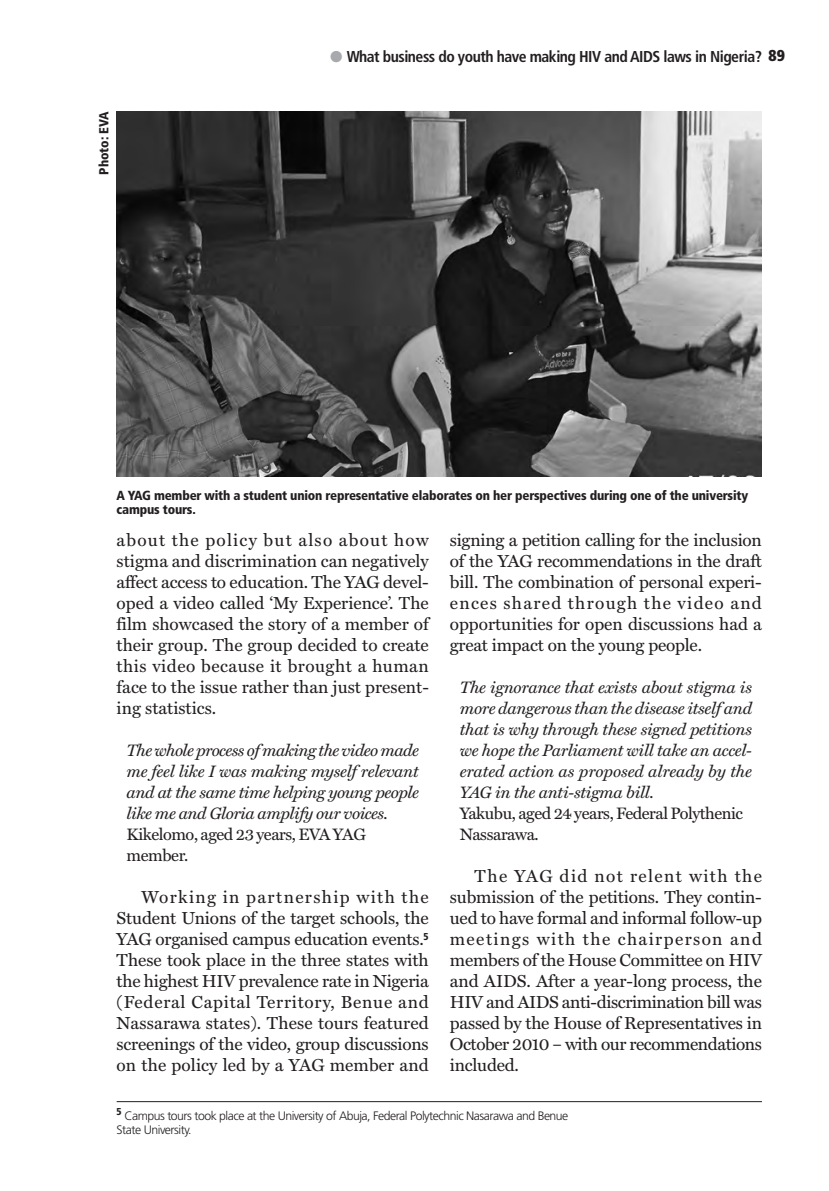
<style>
.page{position:relative;width:829px;height:1191px;background:#fff}
.page>*{position:absolute;margin:0;border:0;box-sizing:border-box;transform-origin:0 0}
.t1{font:17.5px/21px "Miller Text";letter-spacing:-.01em;color:#231f20;text-align:justify}
.t2{font:italic 16.62px/21px "Miller Text";letter-spacing:-.025em;color:#231f20;text-align:justify}
.t3{font:16.62px/21px "Miller Text";letter-spacing:-.025em;color:#231f20}
.t4{font:700 condensed 15.75px "Frutiger";letter-spacing:-.03em;color:#231f20}
.t5{font:900 condensed 13.12px/14px "Frutiger";letter-spacing:-.015em;color:#231f20}
.t6{font:300 12.25px/14px "Frutiger";letter-spacing:-.04em;color:#231f20}
.s1{color:#a8a9ad}
.s2{font-weight:900}
</style>
<div class="page">
<hr style="left:117px;top:1101px;width:644px;height:1px;background:#231f20">
<img style="left:117px;top:112px;width:644px;height:364px">
<p class="t5" style="left:98px;top:175px;width:65px;rotate:-90deg">Photo: EVA</p>
<p class="t4" style="left:330px;top:50px;width:456px"><span class="s1">●</span> What business do youth have making HIV and AIDS laws in Nigeria? <span class="s2">89</span></p>
<p class="t5" style="left:117px;top:490px;width:633px">A YAG member with a student union representative elaborates on her perspectives during one of the university campus tours.</p>
<p class="t1" style="left:117px;top:531px;width:314px">about the policy but also about how stigma and discrimination can negatively affect access to education. The YAG devel&shy;oped a video called ‘My Experience’. The film showcased the story of a member of their group. The group decided to create this video because it brought a human face to the issue rather than just present&shy;ing statistics.</p>
<p class="t2" style="left:126px;top:741px;width:294px">The whole process of making the video made me feel like I was making myself relevant and at the same time helping young people like me and Gloria amplify our voices.</p>
<p class="t3" style="left:126px;top:825px;width:241px">Kikelomo, aged 23 years, EVA YAG member.</p>
<p class="t1" style="left:117px;top:888px;width:313px;text-indent:25px">Working in partnership with the Student Unions of the target schools, the YAG organised campus education events.<sup>5<br></sup>These took place in the three states with the highest HIV prevalence rate in Nigeria (Federal Capital Territory, Benue and Nassarawa states). These tours featured screenings of the video, group discussions on the policy led by a YAG member and</p>
<p class="t1" style="left:450px;top:531px;width:314px">signing a petition calling for the inclusion of the YAG recommendations in the draft bill. The combination of personal experi&shy;ences shared through the video and opportunities for open discussions had a great impact on the young people.</p>
<p class="t2" style="left:459px;top:678px;width:294px">The ignorance that exists about stigma is more dangerous than the disease itself and that is why through these signed petitions we hope the Parliament will take an accel&shy;erated action as proposed already by the YAG in the anti-stigma bill.</p>
<p class="t3" style="left:459px;top:804px;width:285px">Yakubu, aged 24 years, Federal Polythenic<br>Nassarawa.</p>
<p class="t1" style="left:450px;top:867px;width:313px;text-indent:25px">The YAG did not relent with the submission of the petitions. They contin&shy;ued to have formal and informal follow-up meetings with the chairperson and members of the House Committee on HIV and AIDS. After a year-long process, the HIV and AIDS anti-discrimination bill was passed by the House of Representatives in October 2010 – with our recommendations included.</p>
<p class="t6" style="left:117px;top:1110px;width:453px"><sup>5</sup> Campus tours took place at the University of Abuja, Federal Polytechnic Nasarawa and Benue<br>State University.</p>
</div>
